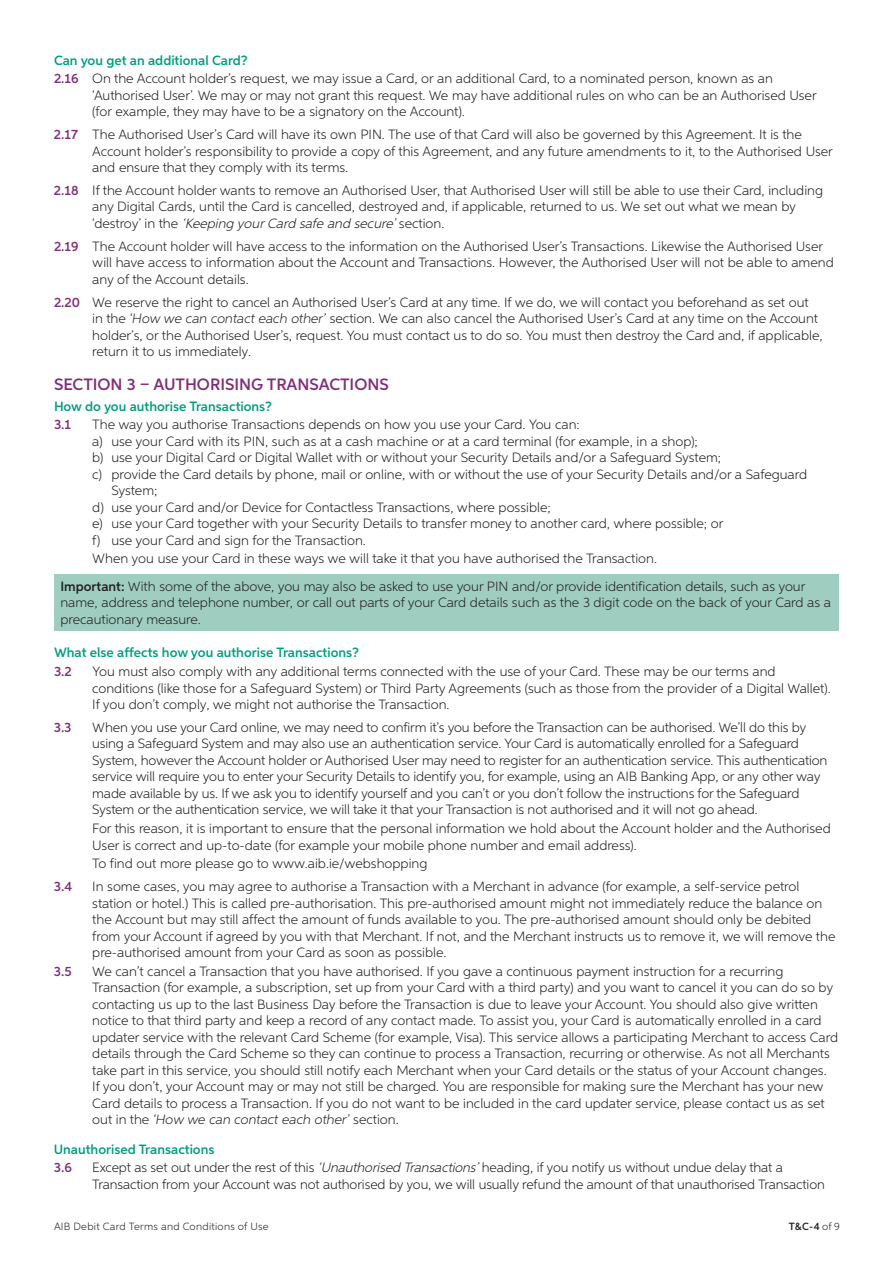
<style>
.page{position:relative;width:893px;height:1263px;background:#fff}
.page>*{position:absolute;margin:0;border:0;box-sizing:border-box;transform-origin:0 0}
.t1{font:600 16.5px "Aspira";color:#812e7a}
.t2{font:300 13.5px/16.5px "Aspira";color:#231f20}
.t3{font:600 13.5px/18.6px "Aspira";color:#009e7f}
.t4{font:600 13.5px "Aspira";color:#812e7a}
.t5{font:300 10.5px "Aspira";letter-spacing:.025em;color:#231f20}
.t6{font:600 10.5px "Aspira";color:#231f20}
.s1{font-weight:600;color:#009e7f}
.s2{font-weight:600;color:#812e7a}
.s3{font-style:italic}
.s4{color:#812e7a}
.s5{font-weight:600}
.s6{font-weight:300}
</style>
<div class="page">
<div style="left:54px;top:574px;width:785px;height:56px;background:#9fcec1"></div>
<p class="t2" style="left:54px;top:50px;width:720px;line-height:18.6px"><span class="s1">Can you get an additional Card?<br></span><span class="s2">2.16</span> On the Account holder’s request, we may issue a Card, or an additional Card, to a nominated person, known as an</p>
<p class="t2" style="left:92px;top:86px;width:726px">‘Authorised User’. We may or may not grant this request. We may have additional rules on who can be an Authorised User (for example, they may have to be a signatory on the Account).</p>
<p class="t2" style="left:92px;top:126px;width:742px;text-indent:-38px"><span class="s2">2.17</span> The Authorised User’s Card will have its own PIN. The use of that Card will also be governed by this Agreement. It is the<br>Account holder’s responsibility to provide a copy of this Agreement, and any future amendments to it, to the Authorised User and ensure that they comply with its terms.</p>
<p class="t2" style="left:92px;top:182px;width:732px;text-indent:-38px"><span class="s2">2.18</span> If the Account holder wants to remove an Authorised User, that Authorised User will still be able to use their Card, including any Digital Cards, until the Card is cancelled, destroyed and, if applicable, returned to us. We set out what we mean by<br>‘d e s t ro y ’ i n t h e <span class="s3">‘Keeping yourCard safe and secure’</span>s e ct i o n .</p>
<p class="t2" style="left:92px;top:238px;width:743px;text-indent:-38px"><span class="s2">2.19</span> The Account holder will have access to the information on the Authorised User’s Transactions. Likewise the Authorised User will have access to information about the Account and Transactions. However, the Authorised User will not be able to amend any of the Account details.</p>
<p class="t2" style="left:92px;top:293px;width:732px;text-indent:-38px"><span class="s2">2.20</span> We reserve the right to cancel an Authorised User’s Card at any time. If we do, we will contact you beforehand as set out<br>in the <span class="s3">‘How we can contact each other’</span> section. We can also cancel the Authorised User’s Card at any time on the Account holder’s, or the Authorised User’s, request. You must contact us to do so. You must then destroy the Card and, if applicable, return it to us immediately.</p>
<p class="t1" style="left:54px;top:374px;width:336px">SECTION 3 – AUTHORISING TRANSACTIONS</p>
<p class="t3" style="left:54px;top:397px;width:219px">How do you authorise Transactions?<br><span class="s4">3.1</span></p>
<p class="t2" style="left:92px;top:416px;width:489px">The way you authorise Transactions depends on how you use your Card. You can:</p>
<p class="t2" style="left:92px;top:433px;width:607px">a) use your Card with its PIN, such as at a cash machine or at a card terminal (for example, in a shop);</p>
<p class="t2" style="left:92px;top:449px;width:630px">b) use your Digital Card or Digital Wallet with or without your Security Details and/or a Safeguard System;</p>
<p class="t2" style="left:92px;top:466px;width:716px">c) provide the Card details by phone, mail or online, with or without the use of your Security Details and/or a Safeguard</p>
<p class="t2" style="left:111px;top:482px;width:48px">System;</p>
<p class="t2" style="left:92px;top:499px;width:460px">d) use your Card and/or Device for Contactless Transactions, where possible;</p>
<p class="t2" style="left:92px;top:515px;width:633px">e) use your Card together with your Security Details to transfer money to another card, where possible; or</p>
<p class="t2" style="left:92px;top:532px;width:275px">f) use your Card and sign for the Transaction.</p>
<p class="t2" style="left:60px;top:545px;width:746px;line-height:27.5px;text-indent:32px">When you use your Card in these ways we will take it that you have authorised the Transaction.<br><span class="s5">Important:</span> With some of the above, you may also be asked to use your PIN and/or provide identification details, such as your</p>
<p class="t2" style="left:60px;top:594px;width:772px">name, address and telephone number, or call out parts of your Card details such as the 3 digit code on the back of your Card as a precautionary measure.</p>
<p class="t3" style="left:54px;top:643px;width:306px">What else affects how you authorise Transactions?<br><span class="s4">3.2</span></p>
<p class="t2" style="left:92px;top:663px;width:740px">You must also comply with any additional terms connected with the use of your Card. These may be our terms and conditions (like those for a Safeguard System) or Third Party Agreements (such as those from the provider of a Digital Wallet).<br>If you don’t comply, we might not authorise the Transaction.</p>
<p class="t4" style="left:54px;top:719px;width:19px">3.3</p>
<p class="t2" style="left:92px;top:719px;width:737px">When you use your Card online, we may need to confirm it’s you before the Transaction can be authorised. We’ll do this by using a Safeguard System and may also use an authentication service. Your Card is automatically enrolled for a Safeguard System, however the Account holder or Authorised User may need to register for an authentication service. This authentication service will require you to enter your Security Details to identify you, for example, using an AIB Banking App, or any other way made available by us. If we ask you to identify yourself and you can’t or you don’t follow the instructions for the Safeguard System or the authentication service, we will take it that your Transaction is not authorised and it will not go ahead.</p>
<p class="t2" style="left:92px;top:820px;width:740px">For this reason, it is important to ensure that the personal information we hold about the Account holder and the Authorised<br>User is correct and up-to-date (for example your mobile phone number and email address).</p>
<p class="t2" style="left:92px;top:855px;width:337px">To find out more please go to www.aib.ie/webshopping</p>
<p class="t4" style="left:54px;top:878px;width:20px">3.4</p>
<p class="t2" style="left:92px;top:878px;width:745px">In some cases, you may agree to authorise a Transaction with a Merchant in advance (for example, a self-service petrol station or hotel.) This is called pre-authorisation. This pre-authorised amount might not immediately reduce the balance on the Account but may still affect the amount of funds available to you. The pre-authorised amount should only be debited from your Account if agreed by you with that Merchant. If not, and the Merchant instructs us to remove it, we will remove the pre-authorised amount from your Card as soon as possible.</p>
<p class="t4" style="left:54px;top:963px;width:19px">3.5</p>
<p class="t2" style="left:92px;top:962px;width:747px">We can’t cancel a Transaction that you have authorised. If you gave a continuous payment instruction for a recurring Transaction (for example, a subscription, set up from your Card with a third party) and you want to cancel it you can do so by contacting us up to the last Business Day before the Transaction is due to leave your Account. You should also give written notice to that third party and keep a record of any contact made. To assist you, your Card is automatically enrolled in a card updater service with the relevant Card Scheme (for example, Visa). This service allows a participating Merchant to access Card details through the Card Scheme so they can continue to process a Transaction, recurring or otherwise. As not all Merchants take part in this service, you should still notify each Merchant when your Card details or the status of your Account changes.<br>If you don’t, your Account may or may not still be charged. You are responsible for making sure the Merchant has your new Card details to process a Transaction. If you do not want to be included in the card updater service, please contact us as set out in the <span class="s3">‘How we can contact each other’</span> section.</p>
<p class="t3" style="left:54px;top:1139px;width:162px">Unauthorised Transactions<br><span class="s4">3.6</span></p>
<p class="t2" style="left:92px;top:1159px;width:734px">Except as set out under the rest of this <span class="s3">‘Unauthorised Transactions’</span>heading, if you notify us without undue delay that a<br>Transaction from your Account was not authorised by you, we will usually refund the amount of that unauthorised Transaction</p>
<p class="t5" style="left:54px;top:1220px;width:216px">AIB Debit Card Terms and Conditions of Use</p>
<p class="t6" style="left:789px;top:1220px;width:53px">T&amp;C-4 <span class="s6">of 9</span></p>
</div>
